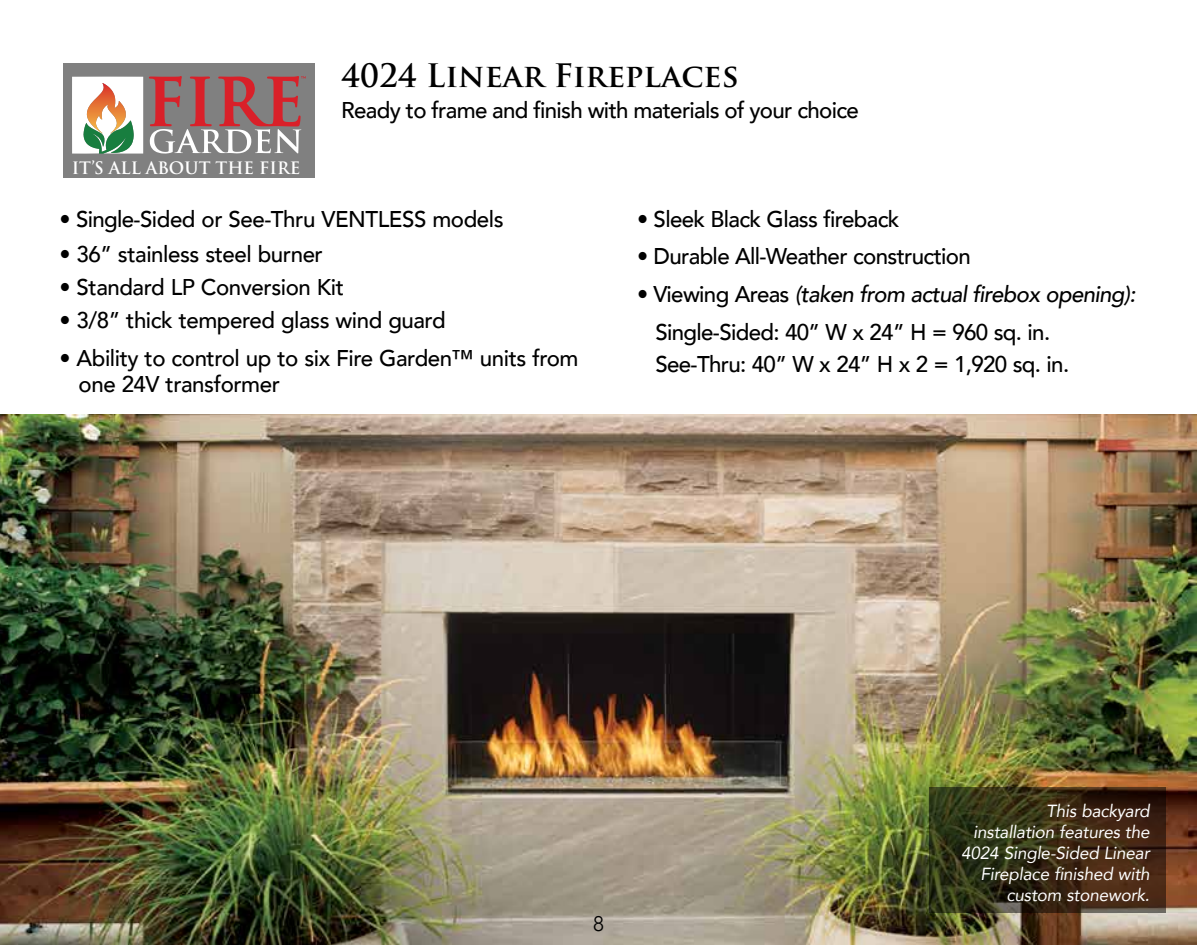
<style>
.page{position:relative;width:1197px;height:945px;background:#fff}
.page>*{position:absolute;margin:0;border:0;box-sizing:border-box;transform-origin:0 0}
.t1{font:700 31.5px "Trajan Pro";color:#000}
.t2{font:500 22.75px/26.2px "Avenir";letter-spacing:-.02em;color:#000}
.t3{font:300 21px "Avenir";color:#000}
.t4{font:italic 17.5px/21px "Avenir";letter-spacing:-.01em;color:#fff;text-align:right}
.t5{font:700 16.62px "Trajan Pro";color:#fff}
.s1{font-style:italic}
</style>
<div class="page">
<img style="left:0;top:415px;width:1196px;height:530px">
<svg style="left:929px;top:788px;width:237px;height:126px;background:#392e16"></svg>
<div style="left:63px;top:63px;width:252px;height:115px;background:#808080"></div>
<svg style="left:149px;top:76px;width:157px;height:78px"></svg>
<svg style="left:72px;top:77px;width:71px;height:77px;background:#d2d3be"></svg>
<p class="t5" style="left:72px;top:157px;width:230px">IT’S ALL ABOUT THE FIRE</p>
<h1 class="t1" style="left:341px;top:56px;width:399px">4024 Linear Fireplaces</h1>
<p class="t2" style="left:341px;top:96px;width:519px">Ready to frame and finish with materials of your choice</p>
<p class="t2" style="left:60px;top:204px;width:446px">• Single-Sided or See-Thru VENTLESS models</p>
<p class="t2" style="left:60px;top:239px;width:265px">• 36” stainless steel burner</p>
<p class="t2" style="left:60px;top:273px;width:286px">• Standard LP Conversion Kit</p>
<p class="t2" style="left:60px;top:306px;width:388px">• 3/8” thick tempered glass wind guard</p>
<p class="t2" style="left:79px;top:344px;width:501px;text-indent:-19px">• Ability to control up to six Fire Garden™ units from one 24V transformer</p>
<p class="t2" style="left:637px;top:204px;width:264px">• Sleek Black Glass fireback</p>
<p class="t2" style="left:637px;top:242px;width:335px">• Durable All-Weather construction</p>
<p class="t2" style="left:655px;top:274px;width:482px;line-height:37.8px;text-indent:-18px">• Viewing Areas <span class="s1">(taken from actual firebox opening):<br></span>Single-Sided: 40” W x 24” H = 960 sq. in.</p>
<p class="t2" style="left:655px;top:349px;width:415px">See-Thru: 40” W x 24” H x 2 = 1,920 sq. in.</p>
<p class="t3" style="left:593px;top:911px;width:12px">8</p>
<p class="t4" style="left:961px;top:801px;width:190px">This backyard installation features the<br>4024 Single-Sided Linear<br>Fireplace finished with custom stonework.</p>
</div>
